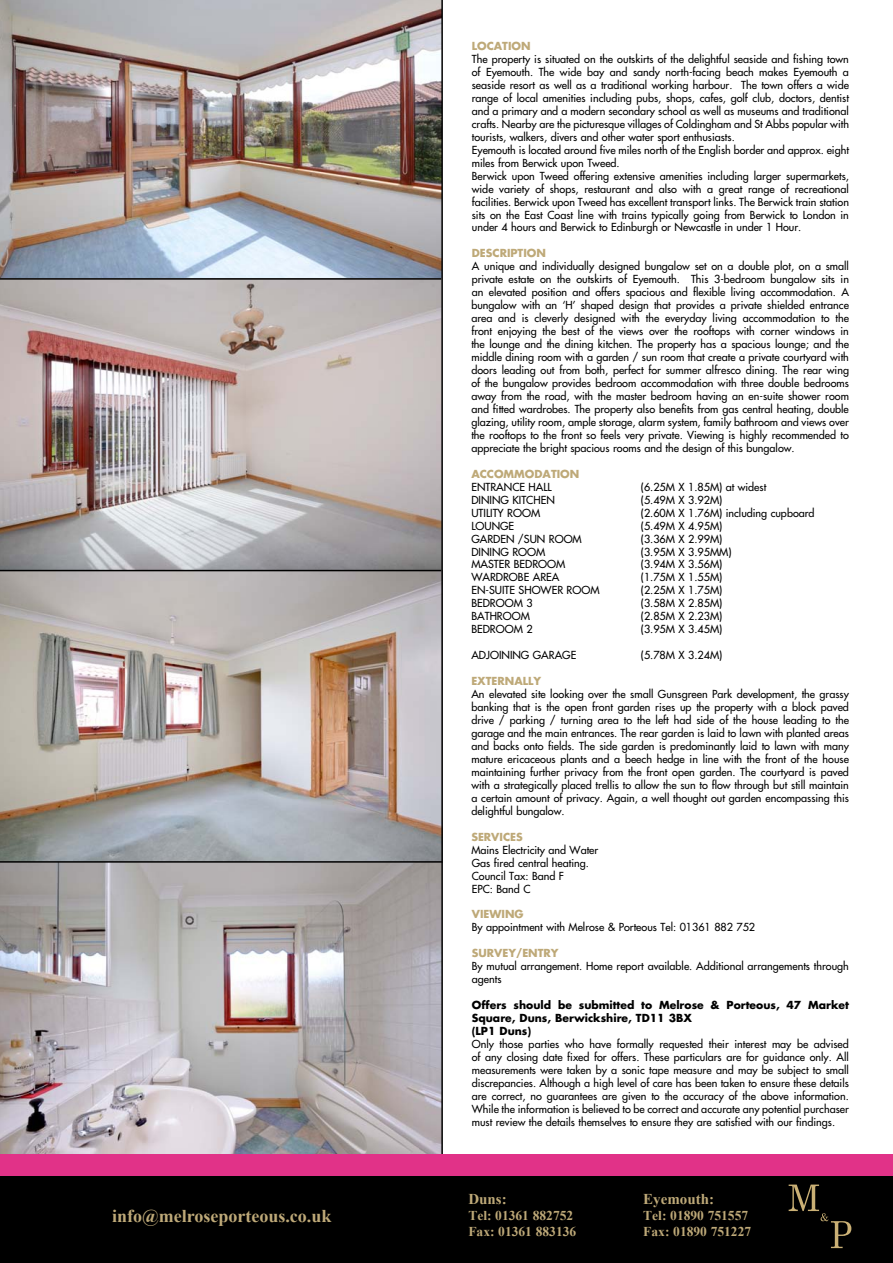
<style>
.page{position:relative;width:893px;height:1263px;background:#fff}
.page>*{position:absolute;margin:0;border:0;box-sizing:border-box;transform-origin:0 0}
.t1{font:700 18px "Times New Roman";color:#bea978}
.t2{font:700 15px "Times New Roman";color:#bea978}
.t3{font:700 13.5px "Times New Roman";color:#bea978}
.text{font:10.8px/12.9px "Futura";color:#000;text-align:justify}
.text-2{font:700 10.8px/12.9px "Futura";color:#000}
.heads{font:700 10.8px "Futura";color:#bea978}
</style>
<div class="page">
<img style="left:0;top:0;width:441px;height:278px">
<svg style="left:0;top:280px;width:441px;height:290px"></svg>
<img style="left:0;top:571px;width:441px;height:290px">
<svg style="left:0;top:863px;width:441px;height:291px"></svg>
<hr style="left:441px;top:0;width:2px;height:1157px;background:#000">
<hr style="left:0;top:278px;width:441px;height:2px;background:#000">
<hr style="left:0;top:570px;width:441px;height:1px;background:#000">
<hr style="left:0;top:861px;width:442px;height:2px;background:#000">
<div style="left:0;top:1174px;width:893px;height:89px;background:#000"></div>
<div style="left:0;top:1154px;width:893px;height:21px;background:#e13288"></div>
<svg style="left:789px;top:1184px;width:62px;height:64px"></svg>
<div style="left:813px;top:1219px;width:7px;height:37px;background:#000"></div>
<div style="left:784px;top:1218px;width:33px;height:7px;background:#000"></div>
<p class="t1" style="left:112px;top:1203px;width:221px">info@melroseporteous.co.uk</p>
<p class="heads" style="left:472px;top:38px;width:60px">LOCATION</p>
<p class="text" style="left:472px;top:52px;width:379px">The property is situated on the outskirts of the delightful seaside and fishing town of Eyemouth. The wide bay and sandy north-facing beach makes Eyemouth a seaside resort as well as a traditional working harbour. The town offers a wide range of local amenities including pubs, shops, cafes, golf club, doctors, dentist and a primary and a modern secondary school as well as museums and traditional crafts. Nearby are the picturesque villages of Coldingham and St Abbs popular with tourists, walkers, divers and other water sport enthusiasts.</p>
<p class="text" style="left:472px;top:143px;width:379px">Eyemouth is located around five miles north of the English border and approx. eight miles from Berwick upon Tweed.</p>
<p class="text" style="left:472px;top:169px;width:379px">Berwick upon Tweed offering extensive amenities including larger supermarkets, wide variety of shops, restaurant and also with a great range of recreational facilities. Berwick upon Tweed has excellent transport links. The Berwick train station sits on the East Coast line with trains typically going from Berwick to London in under 4 hours and Berwick to Edinburgh or Newcastle in under 1 Hour.</p>
<p class="heads" style="left:472px;top:246px;width:76px">DESCRIPTION</p>
<p class="text" style="left:471px;top:260px;width:379px">A unique and individually designed bungalow set on a double plot, on a small private estate on the outskirts of Eyemouth. This 3-bedroom bungalow sits in an elevated position and offers spacious and flexible living accommodation. A bungalow with an ‘H’ shaped design that provides a private shielded entrance area and is cleverly designed with the everyday living accommodation to the front enjoying the best of the views over the rooftops with corner windows in the lounge and the dining kitchen. The property has a spacious lounge; and the middle dining room with a garden / sun room that create a private courtyard with doors leading out from both, perfect for summer alfresco dining. The rear wing of the bungalow provides bedroom accommodation with three double bedrooms away from the road, with the master bedroom having an en-suite shower room and fitted wardrobes. The property also benefits from gas central heating, double glazing, utility room, ample storage, alarm system, family bathroom and views over the rooftops to the front so feels very private. Viewing is highly recommended to appreciate the bright spacious rooms and the design of this bungalow.</p>
<p class="heads" style="left:471px;top:466px;width:109px">ACCOMMODATION</p>
<p class="text" style="left:471px;top:480px;width:82px">ENTRANCE HALL</p>
<p class="text" style="left:641px;top:480px;width:127px">(6.25M X 1.85M) at widest</p>
<p class="text" style="left:471px;top:493px;width:85px">DINING KITCHEN</p>
<p class="text" style="left:641px;top:493px;width:83px">(5.49M X 3.92M)</p>
<p class="text" style="left:471px;top:506px;width:70px">UTILITY ROOM</p>
<p class="text" style="left:641px;top:506px;width:175px">(2.60M X 1.76M) including cupboard</p>
<p class="text" style="left:471px;top:519px;width:44px">LOUNGE</p>
<p class="text" style="left:641px;top:519px;width:83px">(5.49M X 4.95M)</p>
<p class="text" style="left:471px;top:532px;width:112px">GARDEN /SUN ROOM</p>
<p class="text" style="left:641px;top:532px;width:83px">(3.36M X 2.99M)</p>
<p class="text" style="left:471px;top:545px;width:75px">DINING ROOM</p>
<p class="text" style="left:641px;top:545px;width:92px">(3.95M X 3.95MM)</p>
<p class="text" style="left:471px;top:558px;width:95px">MASTER BEDROOM</p>
<p class="text" style="left:641px;top:558px;width:83px">(3.94M X 3.56M)</p>
<p class="text" style="left:471px;top:571px;width:90px">WARDROBE AREA</p>
<p class="text" style="left:641px;top:571px;width:83px">(1.75M X 1.55M)</p>
<p class="text" style="left:471px;top:584px;width:130px">EN-SUITE SHOWER ROOM</p>
<p class="text" style="left:641px;top:584px;width:83px">(2.25M X 1.75M)</p>
<p class="text" style="left:471px;top:597px;width:63px">BEDROOM 3</p>
<p class="text" style="left:641px;top:597px;width:83px">(3.58M X 2.85M)</p>
<p class="text" style="left:471px;top:610px;width:60px">BATHROOM</p>
<p class="text" style="left:641px;top:610px;width:83px">(2.85M X 2.23M)</p>
<p class="text" style="left:471px;top:623px;width:63px">BEDROOM 2</p>
<p class="text" style="left:641px;top:623px;width:83px">(3.95M X 3.45M)</p>
<p class="text" style="left:471px;top:649px;width:106px">ADJOINING GARAGE</p>
<p class="text" style="left:641px;top:649px;width:83px">(5.78M X 3.24M)</p>
<p class="heads" style="left:471px;top:673px;width:71px">EXTERNALLY</p>
<p class="text" style="left:471px;top:687px;width:379px">An elevated site looking over the small Gunsgreen Park development, the grassy banking that is the open front garden rises up the property with a block paved drive / parking / turning area to the left had side of the house leading to the garage and the main entrances. The rear garden is laid to lawn with planted areas and backs onto fields. The side garden is predominantly laid to lawn with many mature ericaceous plants and a beech hedge in line with the front of the house maintaining further privacy from the front open garden. The courtyard is paved with a strategically placed trellis to allow the sun to flow through but still maintain a certain amount of privacy. Again, a well thought out garden encompassing this delightful bungalow.</p>
<p class="heads" style="left:471px;top:829px;width:53px">SERVICES</p>
<p class="text" style="left:471px;top:843px;width:128px">Mains Electricity and Water</p>
<p class="text" style="left:472px;top:856px;width:119px">Gas fired central heating.</p>
<p class="text" style="left:472px;top:869px;width:94px">Council Tax: Band F</p>
<p class="text" style="left:472px;top:882px;width:60px">EPC: Band C</p>
<p class="heads" style="left:472px;top:907px;width:53px">VIEWING</p>
<p class="text" style="left:472px;top:921px;width:285px">By appointment with Melrose &amp; Porteous Tel: 01361 882 752</p>
<p class="heads" style="left:472px;top:946px;width:88px">SURVEY/ENTRY</p>
<p class="text" style="left:472px;top:960px;width:379px">By mutual arrangement. Home report available. Additional arrangements through agents</p>
<p class="text-2" style="left:472px;top:998px;width:379px">Offers should be submitted to Melrose &amp; Porteous, 47 Market<br>Square, Duns, Berwickshire, TD11 3BX</p>
<p class="text-2" style="left:472px;top:1024px;width:61px">(LP1 Duns)</p>
<p class="text" style="left:472px;top:1037px;width:379px">Only those parties who have formally requested their interest may be advised of any closing date fixed for offers. These particulars are for guidance only. All measurements were taken by a sonic tape measure and may be subject to small discrepancies. Although a high level of care has been taken to ensure these details are correct, no guarantees are given to the accuracy of the above information.<br>While the information is believed to be correct and accurate any potential purchaser must review the details themselves to ensure they are satisfied with our findings.</p>
<p class="t2" style="left:468px;top:1188px;width:40px">Duns:</p>
<p class="t3" style="left:468px;top:1206px;width:106px">Tel: 01361 882752</p>
<p class="t3" style="left:468px;top:1222px;width:109px">Fax: 01361 883136</p>
<p class="t2" style="left:643px;top:1188px;width:72px">Eyemouth:</p>
<p class="t3" style="left:643px;top:1206px;width:106px">Tel: 01890 751557</p>
<p class="t3" style="left:643px;top:1222px;width:109px">Fax: 01890 751227</p>
</div>
